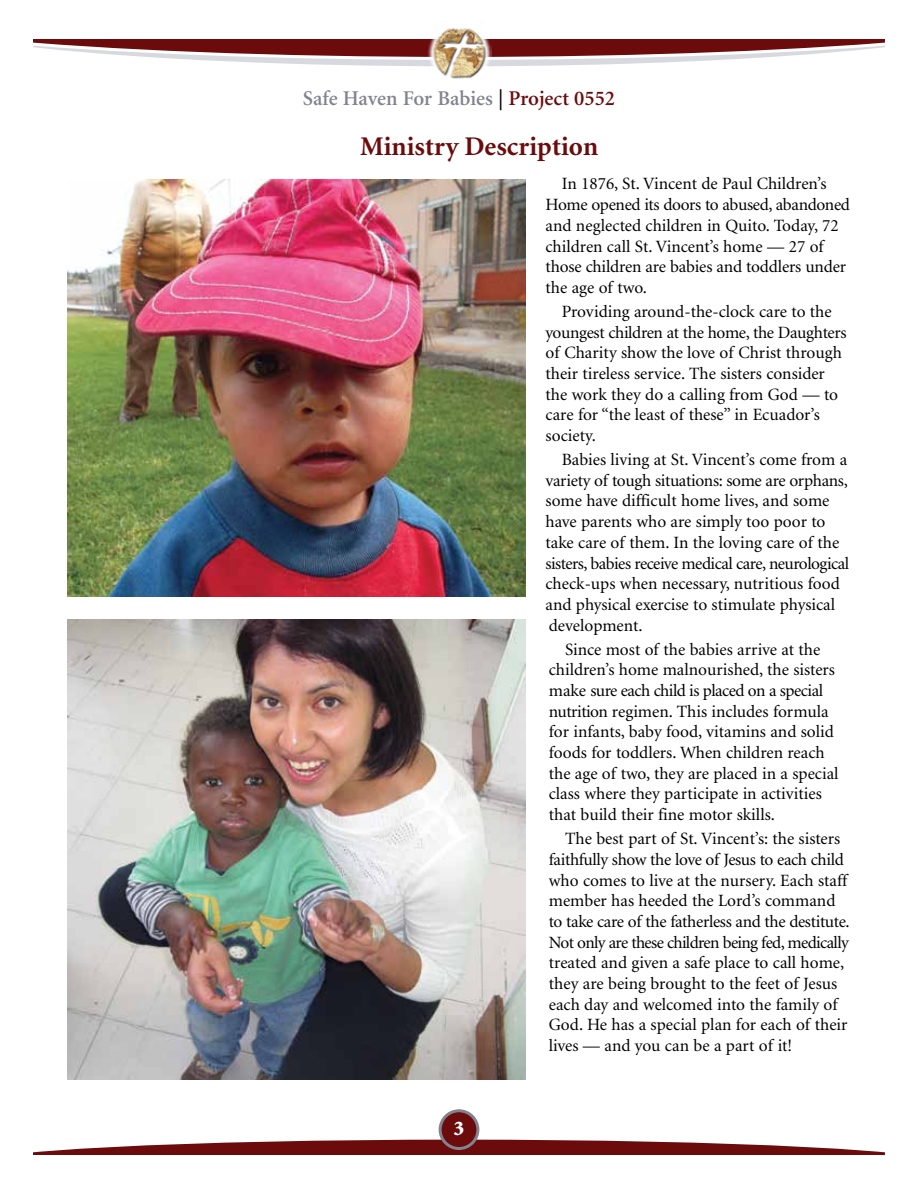
<style>
.page{position:relative;width:918px;height:1188px;background:#fff}
.page>*{position:absolute;margin:0;border:0;box-sizing:border-box;transform-origin:0 0}
.t1{font:700 27px "Minion";color:#6b0b0c}
.t2{font:600 21px "Minion";color:#83838f}
.t3{font:900 21px "Minion";color:#fff}
.t4{font:17.25px/20.7px "Minion";color:#000}
.s1{color:#000}
.s2{color:#6b0b0c}
</style>
<div class="page">
<svg style="left:34px;top:1140px;width:850px;height:14px"></svg>
<div style="left:440px;top:1111px;width:38px;height:38px;background:#6b0b0c;border-radius:50%"></div>
<div style="left:439px;top:1109px;width:40px;height:41px;border:3px solid #83838f;border-radius:50%"></div>
<svg style="left:34px;top:40px;width:850px;height:26px"></svg>
<img style="left:426px;top:28px;width:66px;height:51px">
<img style="left:68px;top:620px;width:458px;height:460px">
<img style="left:68px;top:180px;width:458px;height:416px">
<p class="t2" style="left:303px;top:88px;width:314px">Safe Haven For Babies <span class="s1">|</span> <span class="s2">Project 0552</span></p>
<h1 class="t1" style="left:360px;top:133px;width:239px">Ministry Description</h1>
<p class="t4" style="left:546px;top:174px;width:306px;text-indent:16px">In 1876, St. Vincent de Paul Children’s Home opened its doors to abused, abandoned and neglected children in Quito. Today, 72 children call St. Vincent’s home — 27 of those children are babies and toddlers under the age of two.</p>
<p class="t4" style="left:546px;top:302px;width:302px;text-indent:16px">Providing around-the-clock care to the youngest children at the home, the Daughters of Charity show the love of Christ through their tireless service. The sisters consider the work they do a calling from God — to care for “the least of these” in Ecuador’s society.</p>
<p class="t4" style="left:546px;top:450px;width:305px;text-indent:16px">Babies living at St. Vincent’s come from a variety of tough situations: some are orphans, some have difficult home lives, and some have parents who are simply too poor to take care of them. In the loving care of the sisters, babies receive medical care, neurological check-ups when necessary, nutritious food and physical exercise to stimulate physical development.</p>
<p class="t4" style="left:549px;top:639px;width:291px;text-indent:16px">Since most of the babies arrive at the children’s home malnourished, the sisters make sure each child is placed on a special nutrition regimen. This includes formula for infants, baby food, vitamins and solid foods for toddlers. When children reach the age of two, they are placed in a special class where they participate in activities that build their fine motor skills.</p>
<p class="t4" style="left:549px;top:829px;width:302px;text-indent:16px">The best part of St. Vincent’s: the sisters faithfully show the love of Jesus to each child who comes to live at the nursery. Each staff member has heeded the Lord’s command to take care of the fatherless and the destitute.<br>Not only are these children being fed, medically treated and given a safe place to call home, they are being brought to the feet of Jesus each day and welcomed into the family of God. He has a special plan for each of their lives — and you can be a part of it!</p>
<p class="t3" style="left:454px;top:1117px;width:12px">3</p>
</div>
